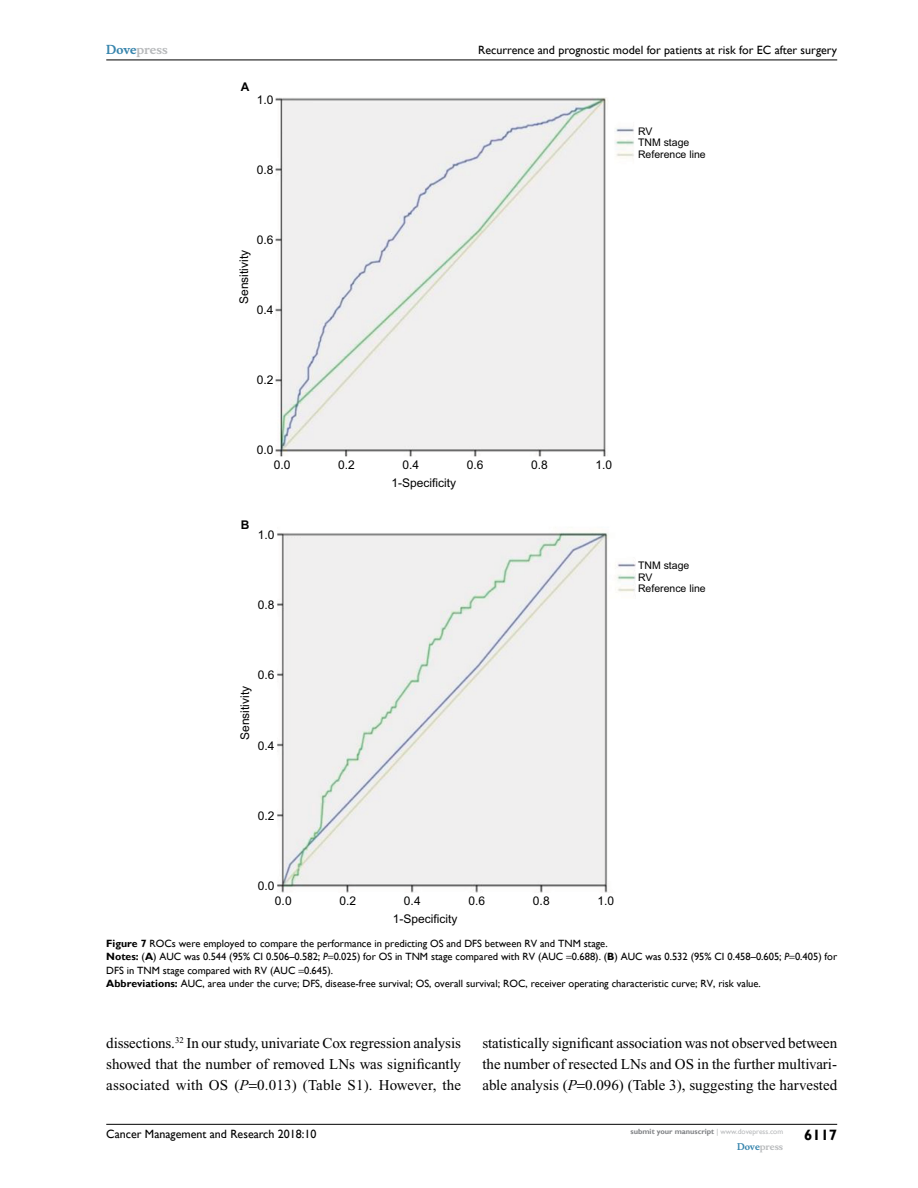
<style>
.page{position:relative;width:918px;height:1188px;background:#fff}
.page>*{position:absolute;margin:0;border:0;box-sizing:border-box;transform-origin:0 0}
.t1{font:15px/21px "Times New Roman";color:#000;text-align:justify}
.t2{font:700 15px "Gill Sans";color:#000}
.t3{font:12px "Arial";color:#000}
.t4{font:12px "Gill Sans";color:#000}
.t5{font:700 12px "Musee";color:#b8babc}
.t6{font:700 12px "Arial";color:#000}
.t7{font:10.5px/13.5px "Gill Sans";color:#000}
.t8{font:10.5px/11.4px "Arial";color:#000}
.t9{font:700 9px "Musee";color:#b8babc}
.t10{font:700 7.5px "Gill Sans";color:#808285}
.s1{color:#3785ad}
.s2{font-weight:700}
.s3{font-style:italic}
.s4{font-weight:400;color:#b8babc}
</style>
<div class="page">
<hr style="left:106px;top:1124px;width:731px;height:1px;background:#000">
<hr style="left:106px;top:60px;width:731px;height:1px;background:#000">
<img style="left:275px;top:97px;width:361px;height:795px">
<p class="t5" style="left:106px;top:43px;width:63px"><span class="s1">Dove</span>press</p>
<p class="t6" style="left:241px;top:78px;width:10px">A</p>
<p class="t3" style="left:257px;top:92px;width:18px">1.0</p>
<p class="t3" style="left:257px;top:162px;width:18px">0.8</p>
<p class="t3" style="left:257px;top:232px;width:18px">0.6</p>
<p class="t3" style="left:236px;top:304px;width:56px;rotate:-90deg">Sensitivity</p>
<p class="t3" style="left:257px;top:302px;width:18px">0.4</p>
<p class="t3" style="left:257px;top:372px;width:18px">0.2</p>
<p class="t3" style="left:257px;top:442px;width:18px">0.0</p>
<p class="t4" style="left:478px;top:43px;width:360px">Recurrence and prognostic model for patients at risk for EC after surgery</p>
<p class="t8" style="left:638px;top:125px;width:69px">RV<br>TNM stage<br>Reference line</p>
<p class="t3" style="left:274px;top:456px;width:18px">0.0</p>
<p class="t3" style="left:338px;top:456px;width:18px">0.2</p>
<p class="t3" style="left:402px;top:456px;width:18px">0.4</p>
<p class="t3" style="left:467px;top:456px;width:18px">0.6</p>
<p class="t3" style="left:392px;top:475px;width:66px">1-Specificity</p>
<p class="t6" style="left:241px;top:517px;width:10px">B</p>
<p class="t3" style="left:258px;top:526px;width:18px">1.0</p>
<p class="t3" style="left:258px;top:597px;width:18px">0.8</p>
<p class="t3" style="left:258px;top:667px;width:18px">0.6</p>
<p class="t3" style="left:237px;top:740px;width:56px;rotate:-90deg">Sensitivity</p>
<p class="t3" style="left:258px;top:737px;width:18px">0.4</p>
<p class="t3" style="left:258px;top:808px;width:18px">0.2</p>
<p class="t3" style="left:258px;top:878px;width:18px">0.0</p>
<p class="t3" style="left:275px;top:892px;width:18px">0.0</p>
<p class="t3" style="left:339px;top:892px;width:18px">0.2</p>
<p class="t3" style="left:404px;top:892px;width:18px">0.4</p>
<p class="t3" style="left:468px;top:892px;width:18px">0.6</p>
<p class="t3" style="left:393px;top:911px;width:66px">1-Specificity</p>
<p class="t3" style="left:531px;top:456px;width:18px">0.8</p>
<p class="t3" style="left:595px;top:456px;width:18px">1.0</p>
<p class="t8" style="left:638px;top:554px;width:69px;line-height:23px">TNM stage<br>Reference line</p>
<p class="t8" style="left:638px;top:572px;width:16px">RV</p>
<p class="t3" style="left:533px;top:892px;width:18px">0.8</p>
<p class="t3" style="left:597px;top:892px;width:18px">1.0</p>
<p class="t7" style="left:106px;top:936px;width:732px"><span class="s2">Figure 7</span> ROCs were employed to compare the performance in predicting OS and DFS between RV and TNM stage.<br><span class="s2">Notes:</span> (<span class="s2">A</span>) AUC was 0.544 (95% CI 0.506–0.582; <span class="s3">P</span> 0.025) for OS in TNM stage compared with RV (AUC 0.688). (<span class="s2">B</span>) AUC was 0.532 (95% CI 0.458–0.605; <span class="s3">P</span> 0.405) for DFS in TNM stage compared with RV (AUC 0.645).<br><span class="s2">Abbreviations:</span> AUC, area under the curve; DFS, disease-free survival; OS, overall survival; ROC, receiver operating characteristic curve; RV, risk value.</p>
<h1 class="t1" style="left:106px;top:1032px;width:356px">dissections.<sup>32</sup> In our study, univariate Cox regression analysis showed that the number of removed LNs was significantly associated with OS (<span class="s3">P</span> 0.013) (Table S1). However, the</h1>
<h1 class="t1" style="left:482px;top:1032px;width:356px">statistically significant association was not observed between the number of resected LNs and OS in the further multivari&shy;able analysis (<span class="s3">P</span> 0.096) (Table 3), suggesting the harvested</h1>
<p class="t4" style="left:106px;top:1127px;width:212px">Cancer Management and Research 2018:10</p>
<p class="t10" style="left:631px;top:1127px;width:154px">submit your manuscript <span class="s4">| www.dovepress.com</span></p>
<p class="t9" style="left:737px;top:1141px;width:48px"><span class="s1">Dove</span>press</p>
<h1 class="t2" style="left:804px;top:1126px;width:35px">6117</h1>
</div>
